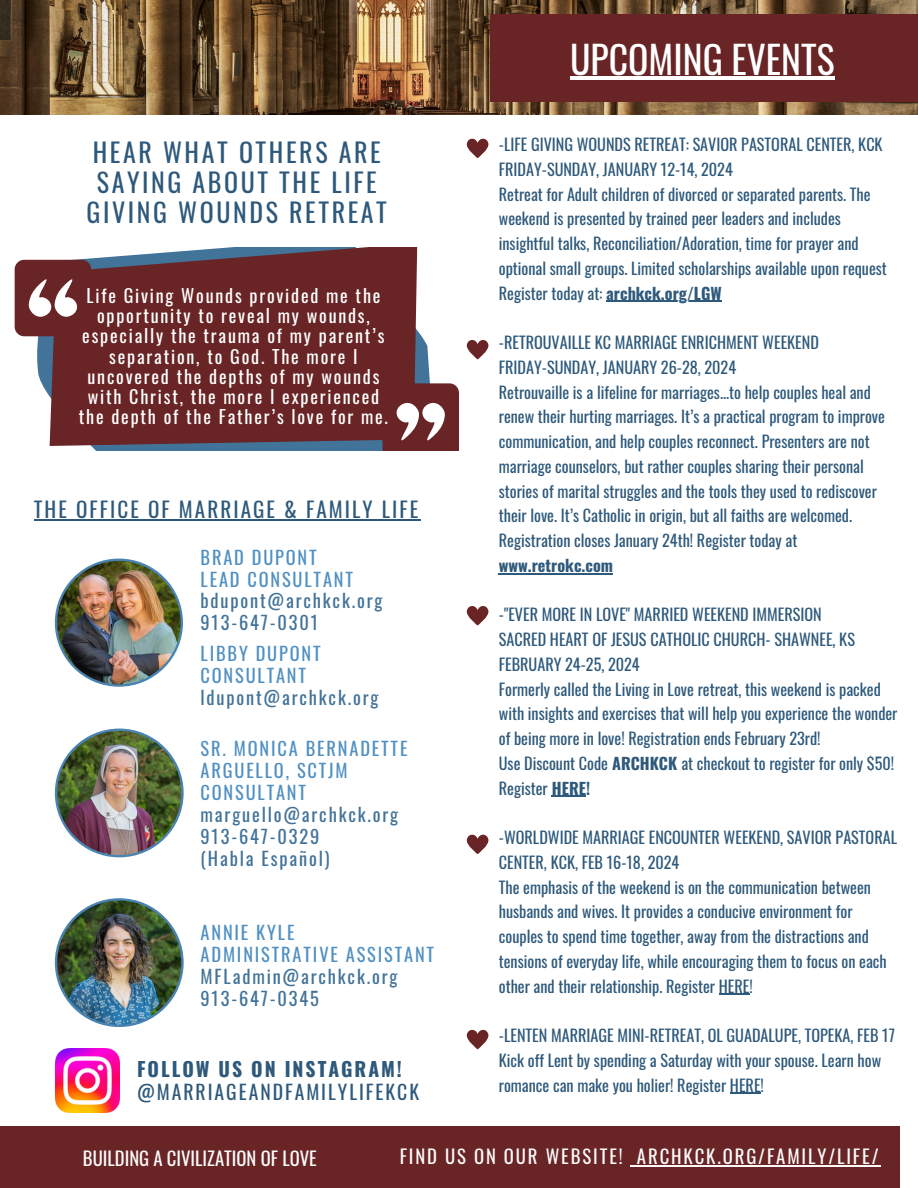
<style>
.page{position:relative;width:918px;height:1188px;background:#fff}
.page>*{position:absolute;margin:0;border:0;box-sizing:border-box;transform-origin:0 0}
.t1{font:37.8px "Oswald";color:#fff}
.t2{font:25.95px/30.2px "Oswald";letter-spacing:.1em;color:#2e597b;text-align:center}
.t3{font:21px "Oswald";letter-spacing:.1em;color:#2e597b}
.t4{font:19.65px "Oswald";letter-spacing:.1em;color:#2e597b}
.t5{font:700 19.65px "Oswald";letter-spacing:.1em;color:#2e597b}
.t6{font:18.75px "Oswald";letter-spacing:.1em;color:#fafafa}
.t7{font:18.75px "Oswald";color:#fafafa}
.t8{font:18.45px/21.9px "Oswald";letter-spacing:.1em;color:#427399}
.t9{font:18.45px/21.9px "Oswald";letter-spacing:.1em;color:#5090c2}
.t10{font:18.15px/20.2px "Oswald";letter-spacing:.1em;color:#fff;text-align:center}
.t11{font:16.2px/24.8px "Oswald";color:#2e597b}
.s1{font-weight:700}
</style>
<div class="page">
<img style="left:0;top:0;width:918px;height:115px">
<div style="left:490px;top:14px;width:427px;height:88px;background:#692525"></div>
<svg style="left:466px;top:138px;width:23px;height:20px"></svg>
<div style="left:0;top:1126px;width:900px;height:62px;background:#692525"></div>
<svg style="left:36px;top:248px;width:394px;height:202px"></svg>
<svg style="left:50px;top:248px;width:367px;height:198px;background:#692c2e"></svg>
<svg style="left:15px;top:260px;width:76px;height:76px"></svg>
<svg style="left:382px;top:383px;width:77px;height:67px"></svg>
<svg style="left:466px;top:340px;width:23px;height:19px"></svg>
<hr style="left:570px;top:77px;width:265px;height:3px;background:#fff">
<hr style="left:606px;top:301px;width:116px;height:1px;background:#2e597b">
<hr style="left:499px;top:573px;width:114px;height:1px;background:#2e597b">
<hr style="left:552px;top:796px;width:34px;height:1px;background:#2e597b">
<hr style="left:719px;top:994px;width:30px;height:1px;background:#2e597b">
<hr style="left:730px;top:1093px;width:31px;height:1px;background:#2e597b">
<img style="left:55px;top:559px;width:128px;height:128px">
<img style="left:55px;top:729px;width:129px;height:128px">
<img style="left:55px;top:898px;width:129px;height:129px">
<hr style="left:34px;top:519px;width:387px;height:1px;background:#2e597b">
<hr style="left:637px;top:1166px;width:243px;height:1px;background:#fafafa">
<img style="left:55px;top:1049px;width:65px;height:64px">
<svg style="left:466px;top:606px;width:23px;height:20px"></svg>
<svg style="left:466px;top:834px;width:23px;height:20px"></svg>
<svg style="left:466px;top:1029px;width:23px;height:20px"></svg>
<p class="t2" style="left:87px;top:136px;width:302px">HEAR WHAT OTHERS ARE<br>SAYING ABOUT THE LIFE<br>GIVING WOUNDS RETREAT</p>
<p class="t10" style="left:79px;top:285px;width:311px">Life Giving Wounds provided me the opportunity to reveal my wounds, especially the trauma of my parent’s separation, to God. The more I uncovered the depths of my wounds with Christ, the more I experienced the depth of the Father’s love for me.</p>
<p class="t3" style="left:34px;top:493px;width:386px">THE OFFICE OF MARRIAGE &amp; FAMILY LIFE</p>
<p class="t9" style="left:201px;top:545px;width:118px">BRAD DUPONT</p>
<p class="t9" style="left:201px;top:567px;width:154px">LEAD CONSULTANT</p>
<p class="t8" style="left:201px;top:589px;width:183px">bdupont@archkck.org</p>
<p class="t8" style="left:201px;top:611px;width:119px">913-647-0301</p>
<p class="t9" style="left:201px;top:642px;width:122px">LIBBY DUPONT</p>
<p class="t9" style="left:201px;top:663px;width:107px">CONSULTANT</p>
<p class="t8" style="left:201px;top:685px;width:179px">ldupont@archkck.org</p>
<p class="t9" style="left:201px;top:737px;width:208px">SR. MONICA BERNADETTE<br>ARGUELLO, SCTJM</p>
<p class="t9" style="left:201px;top:781px;width:107px">CONSULTANT</p>
<p class="t8" style="left:201px;top:803px;width:199px">marguello@archkck.org<br>913-647-0329</p>
<p class="t8" style="left:201px;top:847px;width:131px">(Habla Español)</p>
<p class="t9" style="left:201px;top:921px;width:95px">ANNIE KYLE</p>
<p class="t9" style="left:201px;top:943px;width:235px">ADMINISTRATIVE ASSISTANT</p>
<p class="t8" style="left:201px;top:965px;width:198px">MFLadmin@archkck.org<br>913-647-0345</p>
<p class="t5" style="left:137px;top:1053px;width:266px">FOLLOW US ON INSTAGRAM!</p>
<p class="t4" style="left:137px;top:1077px;width:283px">@MARRIAGEANDFAMILYLIFEKCK</p>
<p class="t1" style="left:570px;top:29px;width:266px">UPCOMING EVENTS</p>
<p class="t11" style="left:499px;top:132px;width:385px">-LIFE GIVING WOUNDS RETREAT: SAVIOR PASTORAL CENTER, KCK</p>
<p class="t11" style="left:499px;top:156px;width:236px">FRIDAY-SUNDAY, JANUARY 12-14, 2024</p>
<p class="t11" style="left:499px;top:181px;width:390px">Retreat for Adult children of divorced or separated parents. The weekend is presented by trained peer leaders and includes insightful talks, Reconciliation/Adoration, time for prayer and optional small groups. Limited scholarships available upon request</p>
<p class="t11" style="left:499px;top:280px;width:224px">Register today at: <span class="s1">archkck.org/LGW</span></p>
<p class="t11" style="left:499px;top:330px;width:322px">-RETROUVAILLE KC MARRIAGE ENRICHMENT WEEKEND</p>
<p class="t11" style="left:499px;top:354px;width:239px">FRIDAY-SUNDAY, JANUARY 26-28, 2024</p>
<p class="t11" style="left:499px;top:379px;width:388px">Retrouvaille is a lifeline for marriages...to help couples heal and renew their hurting marriages. It’s a practical program to improve communication, and help couples reconnect. Presenters are not marriage counselors, but rather couples sharing their personal stories of marital struggles and the tools they used to rediscover their love. It’s Catholic in origin, but all faiths are welcomed.</p>
<p class="t11" style="left:499px;top:528px;width:300px">Registration closes January 24th! Register today at <span class="s1">www.retrokc.com</span></p>
<p class="t11" style="left:499px;top:602px;width:324px">-"EVER MORE IN LOVE" MARRIED WEEKEND IMMERSION</p>
<p class="t11" style="left:499px;top:627px;width:358px">SACRED HEART OF JESUS CATHOLIC CHURCH- SHAWNEE, KS</p>
<p class="t11" style="left:499px;top:651px;width:142px">FEBRUARY 24-25, 2024</p>
<p class="t11" style="left:499px;top:676px;width:400px">Formerly called the Living in Love retreat, this weekend is packed with insights and exercises that will help you experience the wonder of being more in love! Registration ends February 23rd!</p>
<p class="t11" style="left:499px;top:750px;width:397px">Use Discount Code <span class="s1">ARCHKCK</span> at checkout to register for only $50!<br>Register <span class="s1">HERE!</span></p>
<p class="t11" style="left:499px;top:825px;width:400px">-WORLDWIDE MARRIAGE ENCOUNTER WEEKEND, SAVIOR PASTORAL<br>CENTER, KCK, FEB 16-18, 2024</p>
<p class="t11" style="left:499px;top:874px;width:389px">The emphasis of the weekend is on the communication between husbands and wives. It provides a conducive environment for couples to spend time together, away from the distractions and tensions of everyday life, while encouraging them to focus on each other and their relationship. Register HERE!</p>
<p class="t11" style="left:499px;top:1023px;width:398px">-LENTEN MARRIAGE MINI-RETREAT, OL GUADALUPE, TOPEKA, FEB 17</p>
<p class="t11" style="left:499px;top:1047px;width:384px">Kick off Lent by spending a Saturday with your spouse. Learn how romance can make you holier! Register HERE!</p>
<p class="t7" style="left:83px;top:1143px;width:235px">BUILDING A CIVILIZATION OF LOVE</p>
<p class="t6" style="left:400px;top:1142px;width:480px">FIND US ON OUR WEBSITE! ARCHKCK.ORG/FAMILY/LIFE/</p>
</div>
